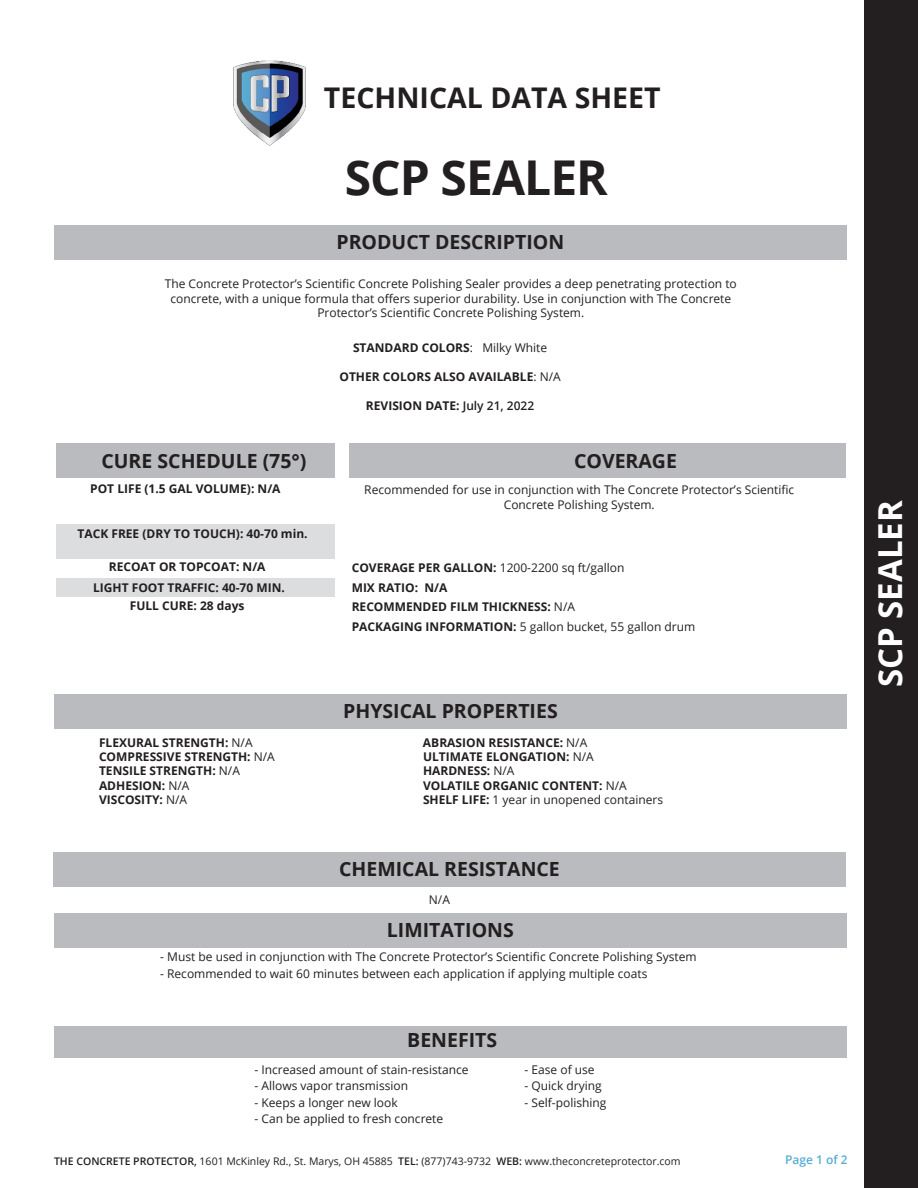
<style>
.page{position:relative;width:918px;height:1188px;background:#fff}
.page>*{position:absolute;margin:0;border:0;box-sizing:border-box;transform-origin:0 0}
.t1{font:700 48px "Open Sans";letter-spacing:-.02em;color:#231f20}
.t2{font:700 33px "Open Sans";color:#fff}
.t3{font:700 28.5px "Open Sans";color:#231f20}
.t4{font:700 19.5px "Open Sans";color:#231f20}
.t5{font:12px/14.4px "Open Sans";color:#231f20;text-align:center}
.t6{font:700 12px "Open Sans";color:#231f20}
.t7{font:600 12px "Open Sans";color:#56add4}
.t8{font:10.5px "Open Sans";color:#231f20}
.s1{font-weight:400}
.s2{font-weight:600}
.s3{font-weight:700}
</style>
<div class="page">
<div style="left:865px;top:0;width:53px;height:1188px;background:#231f20"></div>
<div style="left:55px;top:225px;width:792px;height:35px;background:#babbbe"></div>
<div style="left:56px;top:444px;width:278px;height:34px;background:#babbbe"></div>
<div style="left:56px;top:524px;width:278px;height:34px;background:#dcdddf"></div>
<div style="left:350px;top:444px;width:496px;height:34px;background:#babbbe"></div>
<div style="left:56px;top:578px;width:278px;height:19px;background:#dcdddf"></div>
<img style="left:234px;top:61px;width:71px;height:84px">
<div style="left:55px;top:694px;width:792px;height:34px;background:#babbbe"></div>
<div style="left:54px;top:852px;width:792px;height:34px;background:#babbbe"></div>
<div style="left:55px;top:913px;width:792px;height:34px;background:#babbbe"></div>
<div style="left:54px;top:1027px;width:792px;height:31px;background:#babbbe"></div>
<p class="t3" style="left:324px;top:77px;width:338px">TECHNICAL DATA SHEET</p>
<p class="t1" style="left:345px;top:143px;width:265px">SCP SEALER</p>
<p class="t4" style="left:337px;top:229px;width:229px">PRODUCT DESCRIPTION</p>
<p class="t5" style="left:165px;top:276px;width:574px">The Concrete Protector’s Scientific Concrete Polishing Sealer provides a deep penetrating protection to</p>
<p class="t5" style="left:170px;top:291px;width:562px">concrete, with a unique formula that offers superior durability. Use in conjunction with The Concrete</p>
<p class="t5" style="left:317px;top:305px;width:268px">Protector’s Scientific Concrete Polishing System.</p>
<p class="t6" style="left:353px;top:339px;width:196px">STANDARD COLORS<span class="s1">: Milky White</span></p>
<p class="t6" style="left:339px;top:368px;width:223px">OTHER COLORS ALSO AVAILABLE<span class="s1">: N/A</span></p>
<p class="t6" style="left:366px;top:397px;width:170px">REVISION DATE: <span class="s2">July 21, 2022</span></p>
<p class="t4" style="left:101px;top:447px;width:207px">CURE SCHEDULE (75°)</p>
<p class="t4" style="left:574px;top:447px;width:104px">COVERAGE</p>
<p class="t6" style="left:90px;top:481px;width:192px">POT LIFE (1.5 GAL VOLUME): N/A</p>
<p class="t6" style="left:77px;top:526px;width:232px">TACK FREE (DRY TO TOUCH): 40-70 min.</p>
<p class="t6" style="left:109px;top:558px;width:158px">RECOAT OR TOPCOAT: N/A</p>
<p class="t6" style="left:93px;top:580px;width:193px">LIGHT FOOT TRAFFIC: 40-70 MIN.</p>
<p class="t6" style="left:130px;top:598px;width:116px">FULL CURE: 28 days</p>
<p class="t5" style="left:364px;top:482px;width:432px">Recommended for use in conjunction with The Concrete Protector’s Scientific<br>Concrete Polishing System.</p>
<p class="t5" style="left:352px;top:560px;width:274px"><span class="s3">COVERAGE PER GALLON:</span> 1200-2200 sq ft/gallon</p>
<p class="t6" style="left:352px;top:579px;width:97px">MIX RATIO: N/A</p>
<p class="t6" style="left:352px;top:598px;width:225px">RECOMMENDED FILM THICKNESS: <span class="s1">N/A</span></p>
<p class="t5" style="left:352px;top:619px;width:345px"><span class="s3">PACKAGING INFORMATION:</span> 5 gallon bucket, 55 gallon drum</p>
<p class="t4" style="left:343px;top:697px;width:216px">PHYSICAL PROPERTIES</p>
<p class="t6" style="left:99px;top:734px;width:155px">FLEXURAL STRENGTH: <span class="s1">N/A</span></p>
<p class="t6" style="left:423px;top:734px;width:166px">ABRASION RESISTANCE: <span class="s1">N/A</span></p>
<p class="t6" style="left:99px;top:748px;width:177px">COMPRESSIVE STRENGTH: <span class="s1">N/A</span></p>
<p class="t6" style="left:423px;top:748px;width:172px">ULTIMATE ELONGATION: <span class="s1">N/A</span></p>
<p class="t6" style="left:99px;top:762px;width:142px">TENSILE STRENGTH: <span class="s1">N/A</span></p>
<p class="t6" style="left:423px;top:762px;width:93px">HARDNESS: <span class="s1">N/A</span></p>
<p class="t6" style="left:99px;top:777px;width:92px">ADHESION: <span class="s1">N/A</span></p>
<p class="t6" style="left:423px;top:777px;width:205px">VOLATILE ORGANIC CONTENT: <span class="s1">N/A</span></p>
<p class="t6" style="left:99px;top:791px;width:90px">VISCOSITY: <span class="s1">N/A</span></p>
<p class="t5" style="left:423px;top:792px;width:242px"><span class="s3">SHELF LIFE:</span> 1 year in unopened containers</p>
<p class="t4" style="left:339px;top:855px;width:222px">CHEMICAL RESISTANCE</p>
<p class="t5" style="left:429px;top:892px;width:23px">N/A</p>
<p class="t4" style="left:387px;top:916px;width:128px">LIMITATIONS</p>
<p class="t5" style="left:160px;top:950px;width:538px">- Must be used in conjunction with The Concrete Protector’s Scientific Concrete Polishing System</p>
<p class="t5" style="left:160px;top:966px;width:489px">- Recommended to wait 60 minutes between each application if applying multiple coats</p>
<p class="t4" style="left:407px;top:1027px;width:91px">BENEFITS</p>
<p class="t5" style="left:255px;top:1062px;width:215px">- Increased amount of stain-resistance</p>
<p class="t5" style="left:525px;top:1062px;width:72px">- Ease of use</p>
<p class="t5" style="left:255px;top:1078px;width:155px">- Allows vapor transmission</p>
<p class="t5" style="left:525px;top:1078px;width:79px">- Quick drying</p>
<p class="t5" style="left:255px;top:1095px;width:145px">- Keeps a longer new look</p>
<p class="t5" style="left:525px;top:1095px;width:84px">- Self-polishing</p>
<p class="t5" style="left:255px;top:1111px;width:190px">- Can be applied to fresh concrete</p>
<p class="t8" style="left:54px;top:1154px;width:628px"><span class="s2">THE CONCRETE PROTECTOR,</span> 1601 McKinley Rd., St. Marys, OH 45885 <span class="s2">TEL:</span> (877)743-9732 <span class="s2">WEB:</span> www.theconcreteprotector.com</p>
<p class="t7" style="left:785px;top:1152px;width:64px">Page 1 of 2</p>
<p class="t2" style="left:867px;top:687px;width:188px;rotate:-90deg">SCP SEALER</p>
</div>
